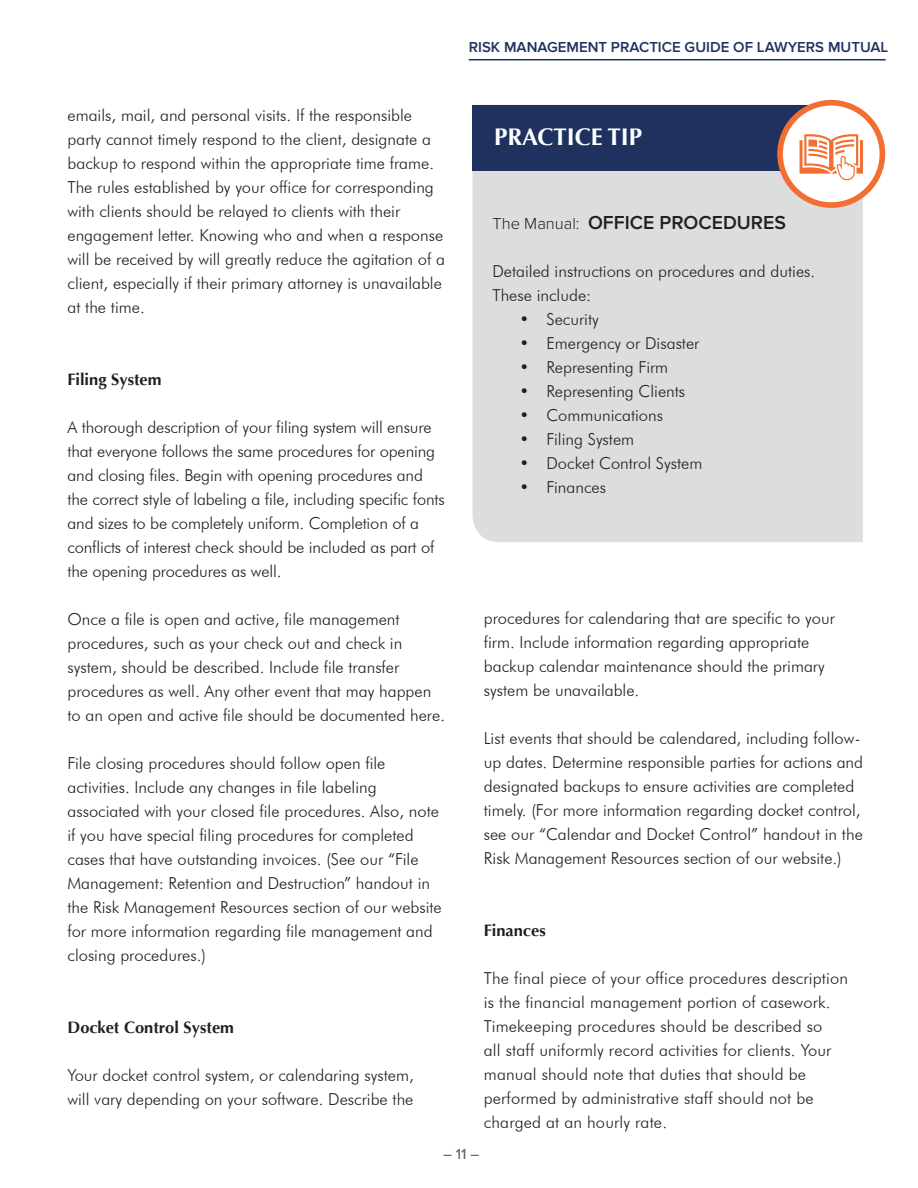
<style>
.page{position:relative;width:918px;height:1188px;background:#fff}
.page>*{position:absolute;margin:0;border:0;box-sizing:border-box;transform-origin:0 0}
.t1{font:700 24px "Optima";color:#fff}
.t2{font:600 19.5px "Proxima Nova";color:#231f20}
.t3{font:300 16.5px/24px "Futura BT";color:#231f20}
.t4{font:700 16.5px "Optima";color:#231f20}
.t5{font:600 15px "Proxima Nova";color:#1f325f}
.t6{font:500 15px "Proxima Nova";color:#636366}
.s1{font-weight:300;font-size:16.5px}
</style>
<div class="page">
<hr style="left:469px;top:59px;width:417px;height:1px;background:#1f325f">
<div style="left:472px;top:105px;width:391px;height:437px;background:#dcdddf"></div>
<div style="left:472px;top:106px;width:376px;height:65px;background:#1f325f"></div>
<svg style="left:777px;top:100px;width:108px;height:108px"></svg>
<p class="t3" style="left:68px;top:103px;width:379px">emails, mail, and personal visits. If the responsible party cannot timely respond to the client, designate a backup to respond within the appropriate time frame.<br>The rules established by your office for corresponding with clients should be relayed to clients with their engagement letter. Knowing who and when a response will be received by will greatly reduce the agitation of a client, especially if their primary attorney is unavailable at the time.</p>
<p class="t4" style="left:68px;top:369px;width:96px">Filing System</p>
<p class="t3" style="left:68px;top:415px;width:379px">A thorough description of your filing system will ensure that everyone follows the same procedures for opening and closing files. Begin with opening procedures and the correct style of labeling a file, including specific fonts and sizes to be completely uniform. Completion of a conflicts of interest check should be included as part of the opening procedures as well.</p>
<p class="t3" style="left:68px;top:607px;width:379px">Once a file is open and active, file management procedures, such as your check out and check in system, should be described. Include file transfer procedures as well. Any other event that may happen to an open and active file should be documented here.</p>
<p class="t3" style="left:68px;top:751px;width:376px">File closing procedures should follow open file activities. Include any changes in file labeling associated with your closed file procedures. Also, note if you have special filing procedures for completed cases that have outstanding invoices. (See our “File Management: Retention and Destruction” handout in the Risk Management Resources section of our website for more information regarding file management and closing procedures.)</p>
<p class="t4" style="left:68px;top:1018px;width:168px">Docket Control System</p>
<p class="t3" style="left:68px;top:1063px;width:348px">Your docket control system, or calendaring system, will vary depending on your software. Describe the</p>
<p class="t5" style="left:469px;top:39px;width:421px">RISK MANAGEMENT PRACTICE GUIDE OF LAWYERS MUTUAL</p>
<h1 class="t1" style="left:494px;top:123px;width:148px">practice tip</h1>
<p class="t2" style="left:492px;top:212px;width:295px"><span class="s1">The Manual:</span> OFFICE PROCEDURES</p>
<p class="t3" style="left:492px;top:259px;width:324px">Detailed instructions on procedures and duties.<br>These include:</p>
<p class="t3" style="left:519px;top:307px;width:81px">• Security</p>
<p class="t3" style="left:519px;top:331px;width:181px">• Emergency or Disaster</p>
<p class="t3" style="left:519px;top:355px;width:150px">• Representing Firm</p>
<p class="t3" style="left:519px;top:379px;width:167px">• Representing Clients</p>
<p class="t3" style="left:519px;top:403px;width:145px">• Communications</p>
<p class="t3" style="left:519px;top:427px;width:116px">• Filing System</p>
<p class="t3" style="left:519px;top:451px;width:184px">• Docket Control System</p>
<p class="t3" style="left:519px;top:475px;width:88px">• Finances</p>
<p class="t3" style="left:484px;top:606px;width:353px">procedures for calendaring that are specific to your firm. Include information regarding appropriate backup calendar maintenance should the primary system be unavailable.</p>
<p class="t3" style="left:484px;top:726px;width:381px">List events that should be calendared, including follow&shy;up dates. Determine responsible parties for actions and designated backups to ensure activities are completed timely. (For more information regarding docket control, see our “Calendar and Docket Control” handout in the Risk Management Resources section of our website.)</p>
<p class="t4" style="left:484px;top:921px;width:64px">Finances</p>
<p class="t3" style="left:484px;top:966px;width:366px">The final piece of your office procedures description is the financial management portion of casework.<br>Timekeeping procedures should be described so<br>all staff uniformly record activities for clients. Your manual should note that duties that should be performed by administrative staff should not be charged at an hourly rate.</p>
<p class="t6" style="left:443px;top:1146px;width:38px">– 11 –</p>
</div>
